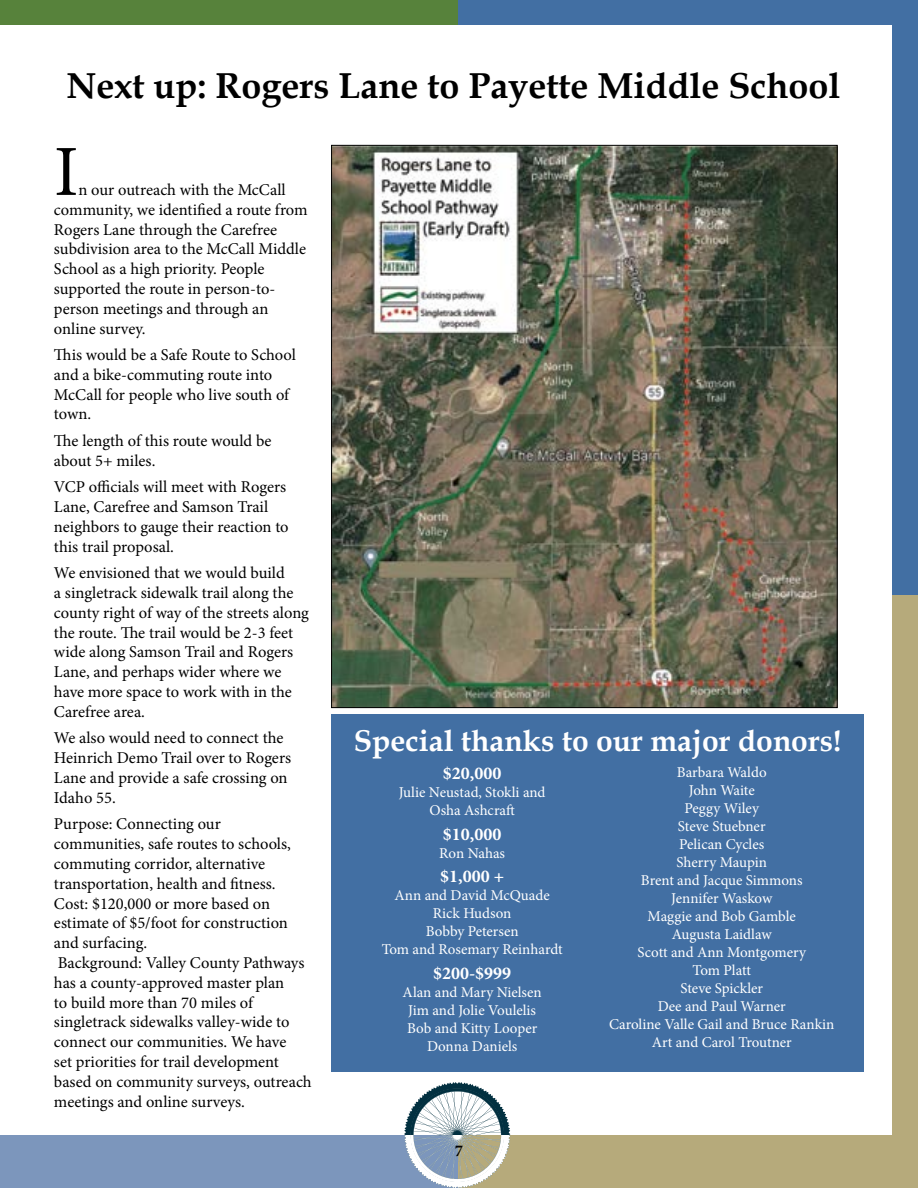
<style>
.page{position:relative;width:918px;height:1188px;background:#fff}
.page>*{position:absolute;margin:0;border:0;box-sizing:border-box;transform-origin:0 0}
.t1{font:72px "Minion Pro";color:#000}
.t2{font:700 36px "Book Antiqua";color:#000}
.t3{font:700 30px "Book Antiqua";color:#fff}
.t4{font:700 18px "Minion Pro";color:#fff}
.t5{font:16.5px/19.8px "Minion Pro";color:#000}
.t6{font:700 16.5px "Minion Pro";color:#000}
.t7{font:15px/18px "Minion Pro";letter-spacing:-.005em;color:#fff;text-align:center}
</style>
<div class="page">
<div style="left:457px;top:1135px;width:461px;height:53px;background:#b6aa7b"></div>
<div style="left:892px;top:595px;width:26px;height:593px;background:#b6aa7b"></div>
<div style="left:892px;top:0;width:26px;height:595px;background:#426fa3"></div>
<div style="left:0;top:1135px;width:457px;height:53px;background:#7c96bc"></div>
<div style="left:458px;top:0;width:460px;height:25px;background:#426fa3"></div>
<div style="left:0;top:0;width:458px;height:24px;background:#57823b"></div>
<svg style="left:404px;top:1082px;width:107px;height:106px"></svg>
<div style="left:331px;top:714px;width:533px;height:357px;background:#426fa3"></div>
<img style="left:333px;top:147px;width:503px;height:559px">
<h2 class="t2" style="left:67px;top:62px;width:775px">Next up: Rogers Lane to Payette Middle School</h2>
<h1 class="t1" style="left:54px;top:124px;width:26px">I</h1>
<p class="t5" style="left:54px;top:180px;width:255px;text-indent:25px">n our outreach with the McCall community, we identified a route from<br>Rogers Lane through the Carefree subdivision area to the McCall Middle<br>School as a high priority. People supported the route in person-to&shy;person meetings and through an online survey.</p>
<p class="t5" style="left:54px;top:345px;width:244px">This would be a Safe Route to School and a bike-commuting route into<br>McCall for people who live south of town.</p>
<p class="t5" style="left:54px;top:431px;width:219px">The length of this route would be about 5+ miles.</p>
<p class="t5" style="left:54px;top:477px;width:236px">VCP officials will meet with Rogers<br>Lane, Carefree and Samson Trail neighbors to gauge their reaction to this trail proposal.</p>
<p class="t5" style="left:54px;top:563px;width:257px">We envisioned that we would build<br>a singletrack sidewalk trail along the county right of way of the streets along the route. The trail would be 2-3 feet wide along Samson Trail and Rogers<br>Lane, and perhaps wider where we have more space to work with in the<br>Carefree area.</p>
<p class="t5" style="left:54px;top:728px;width:239px">We also would need to connect the<br>Heinrich Demo Trail over to Rogers<br>Lane and provide a safe crossing on<br>Idaho 55.</p>
<p class="t5" style="left:54px;top:814px;width:259px">Purpose: Connecting our communities, safe routes to schools, commuting corridor, alternative transportation, health and fitness.<br>Cost: $120,000 or more based on estimate of $5/foot for construction and surfacing.<br>Background: Valley County Pathways has a county-approved master plan<br>to build more than 70 miles of singletrack sidewalks valley-wide to connect our communities. We have<br>set priorities for trail development based on community surveys, outreach meetings and online surveys.</p>
<h3 class="t3" style="left:354px;top:721px;width:489px">Special thanks to our major donors!</h3>
<p class="t4" style="left:443px;top:760px;width:60px">$20,000</p>
<p class="t7" style="left:399px;top:783px;width:148px">Julie Neustad, Stokli and<br>Osha Ashcraft</p>
<p class="t4" style="left:443px;top:821px;width:60px">$10,000</p>
<p class="t7" style="left:439px;top:844px;width:67px">Ron Nahas</p>
<p class="t4" style="left:440px;top:864px;width:65px">$1,000 +</p>
<p class="t7" style="left:382px;top:887px;width:182px">Ann and David McQuade<br>Rick Hudson<br>Bobby Petersen<br>Tom and Rosemary Reinhardt</p>
<p class="t4" style="left:433px;top:961px;width:80px">$200-$999</p>
<p class="t7" style="left:403px;top:983px;width:141px">Alan and Mary Nielsen<br>Jim and Jolie Voulelis<br>Bob and Kitty Looper<br>Donna Daniels</p>
<p class="t7" style="left:609px;top:763px;width:227px">Barbara Waldo<br>John Waite<br>Peggy Wiley<br>Steve Stuebner<br>Pelican Cycles<br>Sherry Maupin<br>Brent and Jacque Simmons<br>Jennifer Waskow<br>Maggie and Bob Gamble<br>Augusta Laidlaw<br>Scott and Ann Montgomery<br>Tom Platt<br>Steve Spickler<br>Dee and Paul Warner<br>Caroline Valle Gail and Bruce Rankin<br>Art and Carol Troutner</p>
<p class="t6" style="left:455px;top:1139px;width:10px">7</p>
</div>
